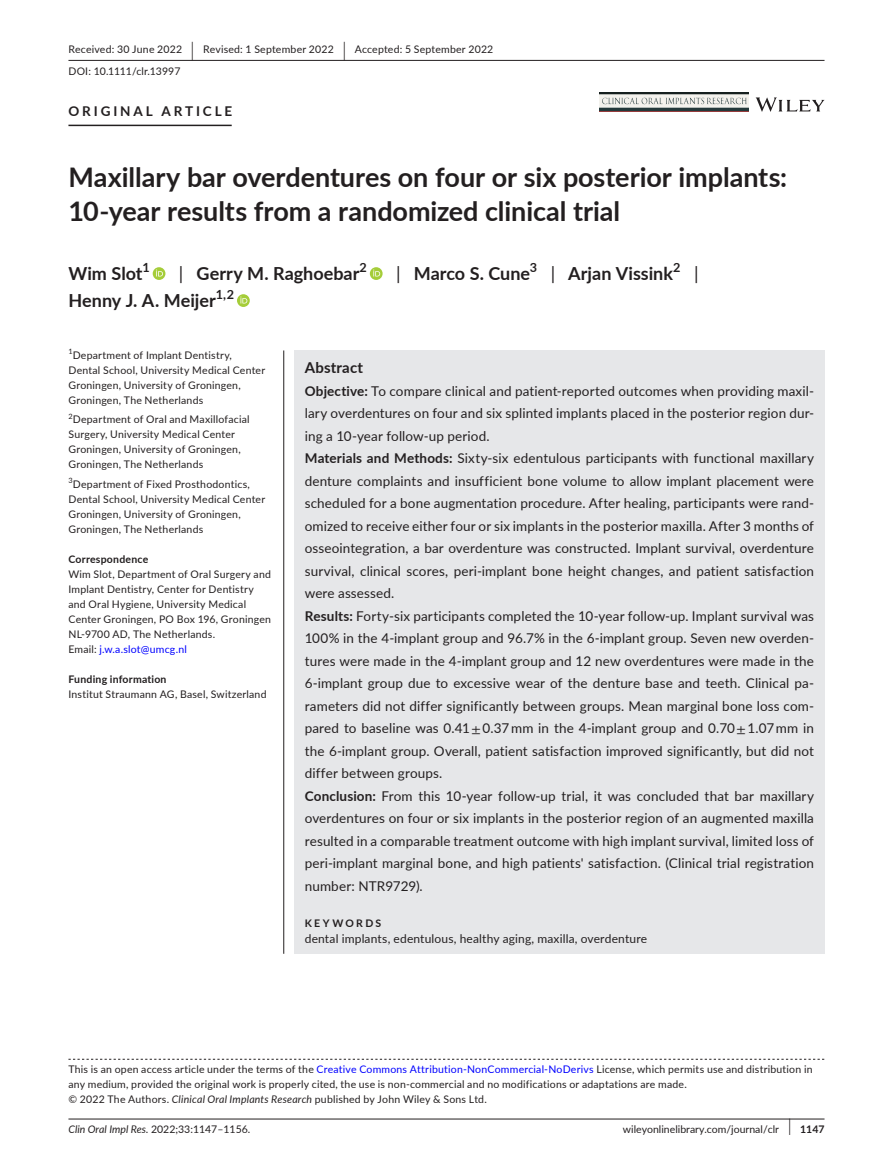
<style>
.page{position:relative;width:893px;height:1174px;background:#fff}
.page>*{position:absolute;margin:0;border:0;box-sizing:border-box;transform-origin:0 0}
.t1{font:700 27px/34.5px "Lato";color:#231f20}
.t2{font:700 18px "Lato";color:#231f20}
.t3{font:18px "Lato";color:#231f20}
.t4{font:700 15px "Lato";letter-spacing:.015em;color:#231f20}
.t5{font:13.5px/22.5px "Lato";letter-spacing:.01em;color:#231f20}
.t6{font:700 13.5px "Lato";letter-spacing:.215em;color:#231f20}
.t7{font:700 12.6px "Lato";color:#231f20}
.t8{font:12px "Lato";letter-spacing:.015em;color:#231f20}
.t9{font:10.5px/15px "Lato";letter-spacing:.02em;color:#231f20}
.t10{font:10.5px "Lato";color:#231f20}
.t11{font:700 10.5px "Lato";letter-spacing:.02em;color:#231f20}
.t12{font:700 10.5px "Lato";letter-spacing:.22em;color:#231f20}
.t13{font:7.35px "Lato";color:#231f20}
.s1{font-size:19.65px}
.s2{font-weight:400}
.s3{color:#00f}
.s4{font-weight:700}
.s5{font-family:"STIX"}
.s6{font-style:italic}
.s7{font-size:17.4px}
</style>
<div class="page">
<hr style="left:68px;top:1118px;width:756px;height:1px;background:#231f20">
<svg style="left:756px;top:97px;width:68px;height:15px"></svg>
<img style="left:599px;top:93px;width:149px;height:19px">
<hr style="left:68px;top:60px;width:756px;height:1px;background:#231f20">
<hr style="left:68px;top:125px;width:164px;height:1px;background:#231f20">
<svg style="left:153px;top:267px;width:12px;height:13px"></svg>
<svg style="left:156px;top:269px;width:7px;height:7px"></svg>
<svg style="left:370px;top:267px;width:13px;height:13px"></svg>
<svg style="left:373px;top:269px;width:7px;height:7px"></svg>
<svg style="left:237px;top:294px;width:13px;height:13px"></svg>
<svg style="left:240px;top:296px;width:7px;height:7px"></svg>
<svg style="left:68px;top:1058px;width:756px;height:1px"></svg>
<div style="left:294px;top:350px;width:530px;height:603px;background:#e6e7e9"></div>
<hr style="left:283px;top:350px;width:1px;height:603px;background:#231f20">
<p class="t9" style="left:68px;top:38px;width:426px;line-height:21.8px">Received: 30 June 2022 <span class="s1">|</span> Revised: 1 September 2022 <span class="s1">|</span> Accepted: 5 September 2022<br>DOI: 10.1111/clr.13997</p>
<p class="t6" style="left:68px;top:101px;width:165px">ORIGINAL ARTICLE</p>
<h1 class="t1" style="left:68px;top:159px;width:720px">Maxillary bar overdentures on four or six posterior implants:<br>10-year results from a randomized clinical trial</h1>
<h2 class="t2" style="left:68px;top:260px;width:76px">Wim Slot</h2>
<p class="t7" style="left:142px;top:258px;width:9px">1</p>
<h2 class="t2" style="left:179px;top:260px;width:182px"><span class="s2">|</span> Gerry M. Raghoebar</h2>
<p class="t7" style="left:360px;top:258px;width:9px">2</p>
<h2 class="t2" style="left:396px;top:260px;width:136px"><span class="s2">|</span> Marco S. Cune</h2>
<p class="t7" style="left:530px;top:258px;width:9px">3</p>
<h2 class="t2" style="left:551px;top:260px;width:124px"><span class="s2">|</span> Arjan Vissink</h2>
<p class="t7" style="left:673px;top:258px;width:9px">2</p>
<h2 class="t3" style="left:694px;top:260px;width:6px">|</h2>
<h2 class="t2" style="left:68px;top:287px;width:149px">Henny J. A. Meijer</h2>
<p class="t7" style="left:216px;top:285px;width:20px">1,2</p>
<p class="t13" style="left:68px;top:346px;width:6px">1</p>
<p class="t9" style="left:68px;top:347px;width:198px;text-indent:4px">Department of Implant Dentistry, Dental School, University Medical Center Groningen, University of Groningen, Groningen, The Netherlands</p>
<p class="t9" style="left:68px;top:412px;width:183px"><sup>2</sup>Department of Oral and Maxillofacial Surgery, University Medical Center Groningen, University of Groningen, Groningen, The Netherlands</p>
<p class="t9" style="left:68px;top:476px;width:198px"><sup>3</sup>Department of Fixed Prosthodontics, Dental School, University Medical Center Groningen, University of Groningen, Groningen, The Netherlands</p>
<p class="t11" style="left:68px;top:551px;width:81px">Correspondence</p>
<p class="t9" style="left:68px;top:566px;width:204px">Wim Slot, Department of Oral Surgery and Implant Dentistry, Center for Dentistry and Oral Hygiene, University Medical Center Groningen, PO Box 196, Groningen NL-9700 AD, The Netherlands.<br>Email: <span class="s3">j.w.a.slot@umcg.nl</span></p>
<p class="t11" style="left:68px;top:671px;width:100px">Funding information</p>
<p class="t9" style="left:68px;top:686px;width:200px">Institut Straumann AG, Basel, Switzerland</p>
<p class="t4" style="left:305px;top:356px;width:60px">Abstract</p>
<p class="t5" style="left:305px;top:379px;width:511px"><span class="s4">Objective:</span> To compare clinical and patient-reported outcomes when providing maxil&shy;lary overdentures on four and six splinted implants placed in the posterior region dur&shy;ing a 10-year follow-up period.<br><span class="s4">Materials and Methods:</span> Sixty-six edentulous participants with functional maxillary denture complaints and insufficient bone volume to allow implant placement were scheduled for a bone augmentation procedure. After healing, participants were rand&shy;omized to receive either four or six implants in the posterior maxilla. After 3 months of osseointegration, a bar overdenture was constructed. Implant survival, overdenture survival, clinical scores, peri-implant bone height changes, and patient satisfaction were assessed.<br><span class="s4">Results:</span> Forty-six participants completed the 10-year follow-up. Implant survival was 100% in the 4-implant group and 96.7% in the 6-implant group. Seven new overden&shy;tures were made in the 4-implant group and 12 new overdentures were made in the 6-implant group due to excessive wear of the denture base and teeth. Clinical pa&shy;rameters did not differ significantly between groups. Mean marginal bone loss com&shy;pared to baseline was 0.41 <span class="s5">±</span> 0.37 mm in the 4-implant group and 0.70 <span class="s5">±</span> 1.07 mm in the 6-implant group. Overall, patient satisfaction improved significantly, but did not differ between groups.<br><span class="s4">Conclusion:</span> From this 10-year follow-up trial, it was concluded that bar maxillary overdentures on four or six implants in the posterior region of an augmented maxilla resulted in a comparable treatment outcome with high implant survival, limited loss of peri-implant marginal bone, and high patients' satisfaction. (Clinical trial registration number: NTR9729).</p>
<p class="t12" style="left:305px;top:915px;width:78px">KEYWORDS</p>
<p class="t8" style="left:305px;top:930px;width:344px">dental implants, edentulous, healthy aging, maxilla, overdenture</p>
<p class="t9" style="left:68px;top:1061px;width:746px">This is an open access article under the terms of the <span class="s3">Creative Commons Attribution-NonCommercial-NoDerivs</span> License, which permits use and distribution in any medium, provided the original work is properly cited, the use is non-commercial and no modifications or adaptations are made.<br>© 2022 The Authors. <span class="s6">Clinical Oral Implants Research</span> published by John Wiley &amp; Sons Ltd.</p>
<p class="t10" style="left:68px;top:1121px;width:183px"><span class="s6">Clin Oral Impl Res.</span> 2022;33:1147–1156.</p>
<p class="t10" style="left:623px;top:1121px;width:203px">wileyonlinelibrary.com/journal/clr <span class="s7">|</span> <span class="s4">1147</span></p>
</div>
